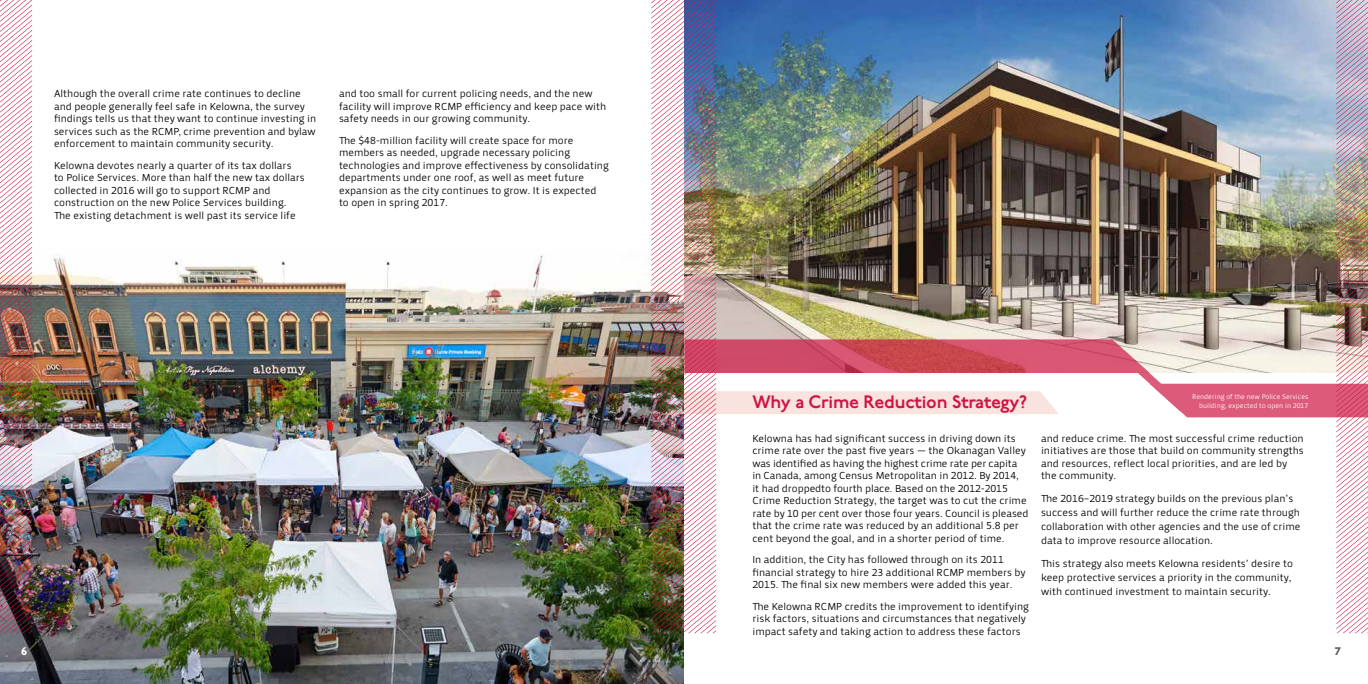
<style>
.page{position:relative;width:1368px;height:684px;background:#fff}
.page>*{position:absolute;margin:0;border:0;box-sizing:border-box;transform-origin:0 0}
.t1{font:600 18px "P22 Underground";letter-spacing:-.01em;color:#cd1543}
.t2{font:800 11px "P22 Underground";color:#fff}
.t3{font:800 11px "P22 Underground";color:#58595b}
.t4{font:10.5px/12.5px "Priva One Pro";color:#000}
.t5{font:7px/9px "Priva One Pro";color:#fff;text-align:right}
</style>
<div class="page">
<img style="left:0;top:252px;width:684px;height:432px">
<img style="left:0;top:0;width:32px;height:633px">
<img style="left:615px;top:0;width:753px;height:633px">
<p class="t4" style="left:54px;top:87px;width:264px">Although the overall crime rate continues to decline and people generally feel safe in Kelowna, the survey findings tells us that they want to continue investing in services such as the RCMP, crime prevention and bylaw enforcement to maintain community security.</p>
<p class="t4" style="left:54px;top:159px;width:252px">Kelowna devotes nearly a quarter of its tax dollars<br>to Police Services. More than half the new tax dollars collected in 2016 will go to support RCMP and construction on the new Police Services building.<br>The existing detachment is well past its service life</p>
<p class="t4" style="left:339px;top:87px;width:269px">and too small for current policing needs, and the new facility will improve RCMP efficiency and keep pace with safety needs in our growing community.</p>
<p class="t4" style="left:339px;top:134px;width:271px">The $48-million facility will create space for more members as needed, upgrade necessary policing technologies and improve effectiveness by consolidating departments under one roof, as well as meet future expansion as the city continues to grow. It is expected to open in spring 2017.</p>
<h1 class="t1" style="left:752px;top:392px;width:276px">Why a Crime Reduction Strategy?</h1>
<p class="t4" style="left:752px;top:432px;width:278px">Kelowna has had significant success in driving down its crime rate over the past five years — the Okanagan Valley was identified as having the highest crime rate per capita in Canada, among Census Metropolitan in 2012. By 2014, it had droppedto fourth place. Based on the 2012-2015<br>Crime Reduction Strategy, the target was to cut the crime rate by 10 per cent over those four years. Council is pleased that the crime rate was reduced by an additional 5.8 per cent beyond the goal, and in a shorter period of time.</p>
<p class="t4" style="left:752px;top:554px;width:275px">In addition, the City has followed through on its 2011 financial strategy to hire 23 additional RCMP members by<br>2015. The final six new members were added this year.</p>
<p class="t4" style="left:752px;top:600px;width:278px">The Kelowna RCMP credits the improvement to identifying risk factors, situations and circumstances that negatively impact safety and taking action to address these factors</p>
<p class="t5" style="left:1192px;top:392px;width:118px">Rendering of the new Police Services building, expected to open in 2017</p>
<p class="t4" style="left:1041px;top:432px;width:264px">and reduce crime. The most successful crime reduction initiatives are those that build on community strengths and resources, reflect local priorities, and are led by the community.</p>
<p class="t4" style="left:1041px;top:492px;width:261px;line-height:14px">The 2016–2019 strategy builds on the previous plan’s success and will further reduce the crime rate through collaboration with other agencies and the use of crime data to improve resource allocation.</p>
<p class="t4" style="left:1041px;top:557px;width:254px;line-height:14px">This strategy also meets Kelowna residents’ desire to keep protective services a priority in the community, with continued investment to maintain security.</p>
<p class="t2" style="left:21px;top:645px;width:8px">6</p>
<p class="t3" style="left:1335px;top:645px;width:8px">7</p>
</div>
